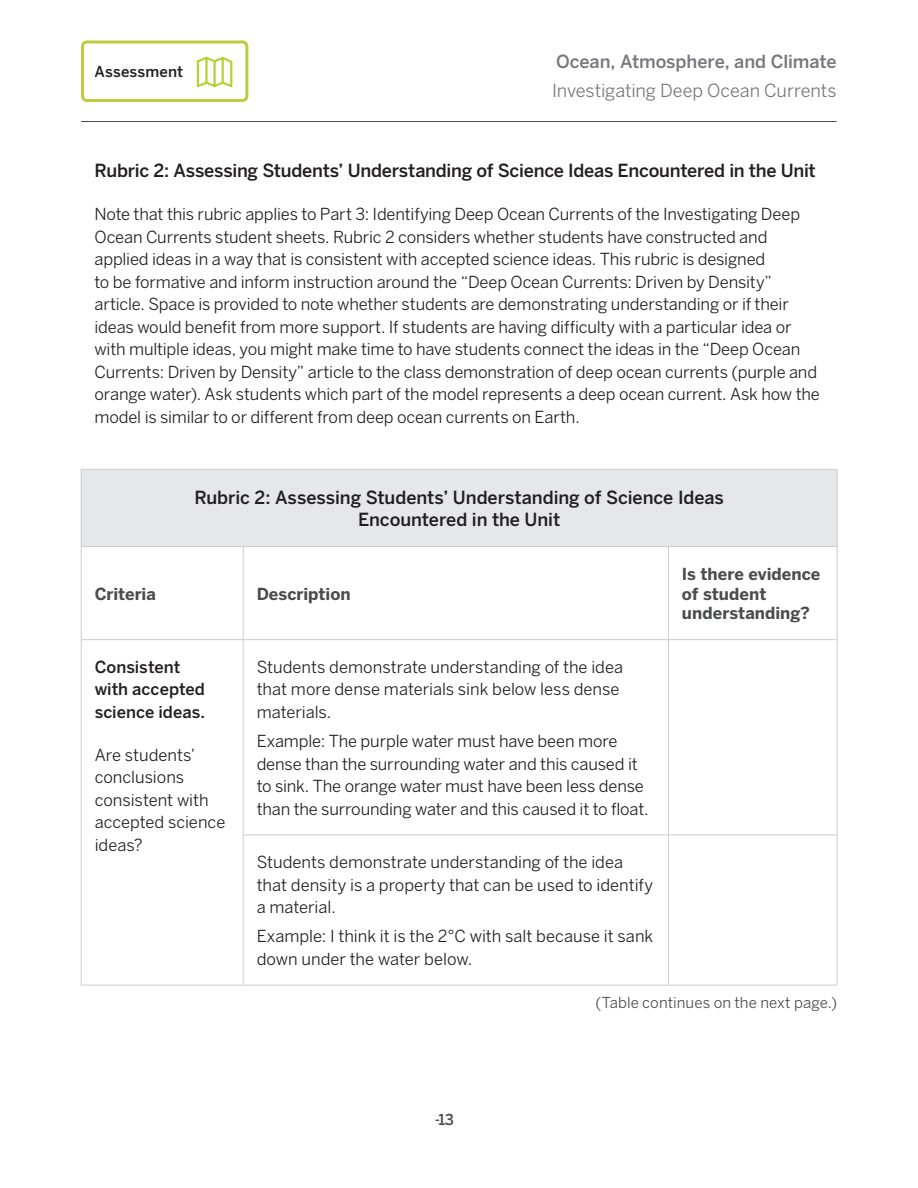
<style>
.page{position:relative;width:918px;height:1188px;background:#fff}
.page>*{position:absolute;margin:0;border:0;box-sizing:border-box;transform-origin:0 0}
.Heading_2{font:500 18px/22.5px "Benton Sans";letter-spacing:-.01em;color:#231f20;text-align:center}
.t1{font:18px "Benton Sans";letter-spacing:-.005em;color:#76787b}
.t2{font:500 18px "Benton Sans";letter-spacing:-.005em;color:#76787b}
.Body_Copy{font:16.5px/22.5px "Benton Sans";letter-spacing:-.01em;color:#231f20}
.Table_-_Rubric_Colum{font:700 16.5px/19.8px "Benton Sans";color:#4b4c4d}
.Body_Copy-2{font:500 16.5px/22.5px "Benton Sans";color:#231f20}
.Asterisk{font:15px "Benton Sans";letter-spacing:.005em;color:#4b4c4d}
.t3{font:500 15px "Benton Sans";letter-spacing:.005em;color:#231f20}
.t4{font:500 15px "Benton Sans";color:#4b4c4d}
</style>
<div class="page">
<hr style="left:81px;top:121px;width:756px;height:1px;background:#4b4c4d">
<div style="left:81px;top:40px;width:167px;height:62px;border:3px solid #becb3f;border-radius:4px"></div>
<svg style="left:197px;top:56px;width:36px;height:32px"></svg>
<div style="left:81px;top:469px;width:756px;height:78px;background:#e6e7e9"></div>
<hr style="left:837px;top:470px;width:1px;height:76px;background:#cccdcf">
<hr style="left:81px;top:640px;width:1px;height:195px;background:#cccdcf">
<hr style="left:243px;top:640px;width:1px;height:195px;background:#cccdcf">
<hr style="left:81px;top:835px;width:1px;height:150px;background:#cccdcf">
<hr style="left:243px;top:835px;width:1px;height:150px;background:#cccdcf">
<hr style="left:81px;top:985px;width:162px;height:1px;background:#cccdcf">
<hr style="left:81px;top:469px;width:162px;height:1px;background:#cccdcf">
<hr style="left:81px;top:470px;width:1px;height:76px;background:#cccdcf">
<hr style="left:243px;top:469px;width:425px;height:1px;background:#cccdcf">
<hr style="left:668px;top:469px;width:169px;height:1px;background:#cccdcf">
<hr style="left:81px;top:546px;width:162px;height:1px;background:#cccdcf">
<hr style="left:81px;top:547px;width:1px;height:92px;background:#cccdcf">
<hr style="left:243px;top:546px;width:425px;height:1px;background:#cccdcf">
<hr style="left:243px;top:547px;width:1px;height:92px;background:#cccdcf">
<hr style="left:668px;top:546px;width:169px;height:1px;background:#cccdcf">
<hr style="left:668px;top:547px;width:1px;height:92px;background:#cccdcf">
<hr style="left:837px;top:547px;width:1px;height:92px;background:#cccdcf">
<hr style="left:81px;top:639px;width:162px;height:1px;background:#cccdcf">
<hr style="left:243px;top:639px;width:425px;height:1px;background:#cccdcf">
<hr style="left:668px;top:639px;width:169px;height:1px;background:#cccdcf">
<hr style="left:668px;top:640px;width:1px;height:195px;background:#cccdcf">
<hr style="left:837px;top:640px;width:1px;height:195px;background:#cccdcf">
<hr style="left:668px;top:835px;width:1px;height:150px;background:#cccdcf">
<hr style="left:837px;top:835px;width:1px;height:150px;background:#cccdcf">
<hr style="left:243px;top:835px;width:425px;height:1px;background:#cccdcf">
<hr style="left:668px;top:835px;width:169px;height:1px;background:#cccdcf">
<hr style="left:243px;top:985px;width:425px;height:1px;background:#cccdcf">
<hr style="left:668px;top:985px;width:169px;height:1px;background:#cccdcf">
<p class="t3" style="left:94px;top:62px;width:90px">Assessment</p>
<p class="t2" style="left:556px;top:51px;width:282px">Ocean, Atmosphere, and Climate</p>
<p class="t1" style="left:552px;top:79px;width:286px">Investigating Deep Ocean Currents</p>
<p class="Heading_2" style="left:94px;top:160px;width:723px">Rubric 2: Assessing Students’ Understanding of Science Ideas Encountered in the Unit</p>
<p class="Body_Copy" style="left:94px;top:203px;width:727px">Note that this rubric applies to Part 3: Identifying Deep Ocean Currents of the Investigating Deep Ocean Currents student sheets. Rubric 2 considers whether students have constructed and applied ideas in a way that is consistent with accepted science ideas. This rubric is designed<br>to be formative and inform instruction around the “Deep Ocean Currents: Driven by Density” article. Space is provided to note whether students are demonstrating understanding or if their ideas would benefit from more support. If students are having difficulty with a particular idea or with multiple ideas, you might make time to have students connect the ideas in the “Deep Ocean Currents: Driven by Density” article to the class demonstration of deep ocean currents (purple and orange water). Ask students which part of the model represents a deep ocean current. Ask how the model is similar to or different from deep ocean currents on Earth.</p>
<p class="Heading_2" style="left:194px;top:486px;width:531px">Rubric 2: Assessing Students’ Understanding of Science Ideas<br>Encountered in the Unit</p>
<p class="Table_-_Rubric_Colum" style="left:95px;top:584px;width:63px">Criteria</p>
<p class="Table_-_Rubric_Colum" style="left:257px;top:584px;width:96px">Description</p>
<p class="Table_-_Rubric_Colum" style="left:682px;top:564px;width:140px">Is there evidence of student understanding?</p>
<p class="Body_Copy-2" style="left:95px;top:656px;width:112px">Consistent with accepted science ideas.</p>
<p class="Body_Copy" style="left:95px;top:743px;width:132px">Are students’ conclusions consistent with accepted science ideas?</p>
<p class="Body_Copy" style="left:257px;top:656px;width:368px">Students demonstrate understanding of the idea that more dense materials sink below less dense materials.</p>
<p class="Body_Copy" style="left:257px;top:730px;width:393px">Example: The purple water must have been more dense than the surrounding water and this caused it to sink. The orange water must have been less dense than the surrounding water and this caused it to float.</p>
<p class="Body_Copy" style="left:257px;top:851px;width:398px">Students demonstrate understanding of the idea that density is a property that can be used to identify a material.</p>
<p class="Body_Copy" style="left:257px;top:925px;width:398px">Example: I think it is the 2°C with salt because it sank down under the water below.</p>
<p class="Asterisk" style="left:596px;top:993px;width:243px">(Table continues on the next page.)</p>
<p class="t4" style="left:435px;top:1110px;width:21px">-13</p>
</div>
